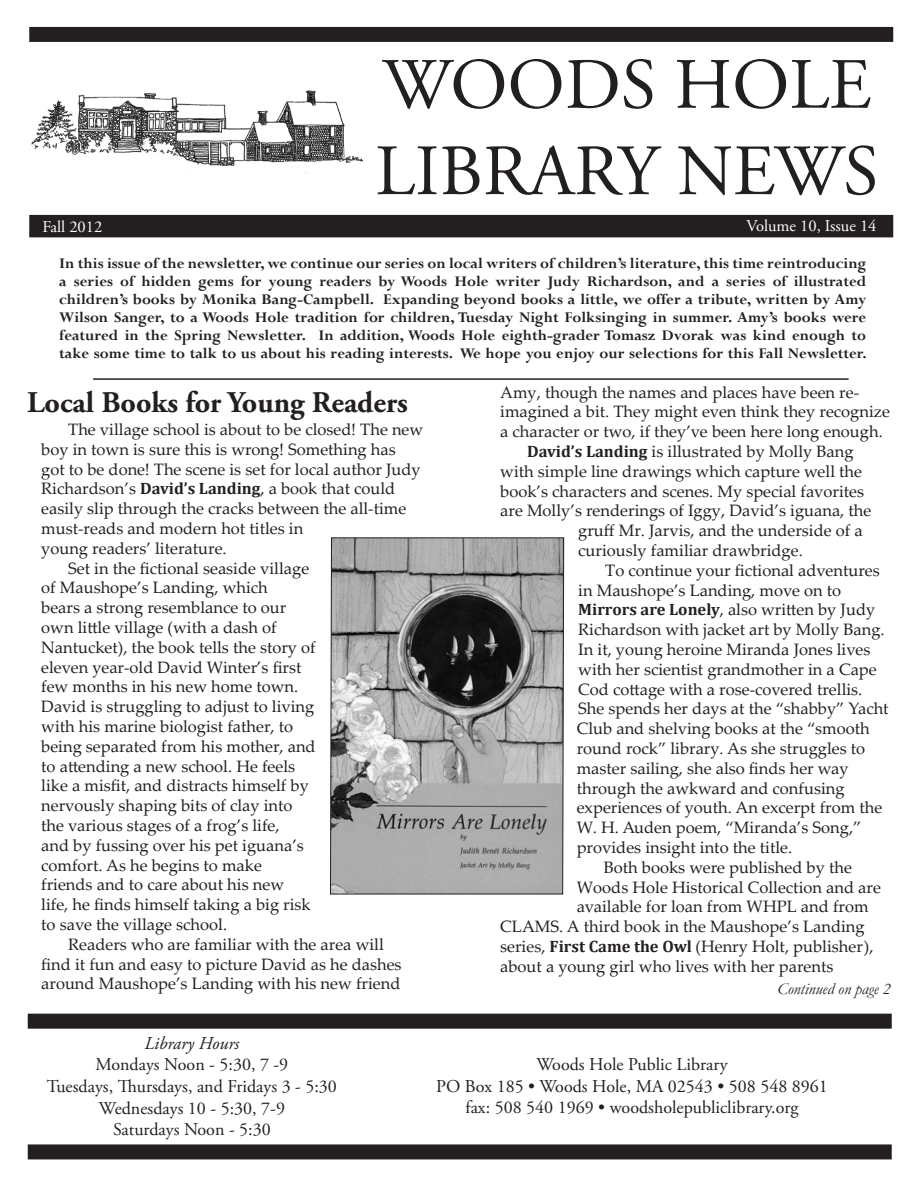
<style>
.page{position:relative;width:918px;height:1188px;background:#fff}
.page>*{position:absolute;margin:0;border:0;box-sizing:border-box;transform-origin:0 0}
.t1{font:72px/86.4px "Adobe Garamond Pro";color:#231f20}
.t2{font:700 30px "Adobe Garamond Pro";color:#231f20}
.t3{font:18px/21.6px "Adobe Garamond Pro";color:#231f20;text-align:center}
.t4{font:italic 18px "Adobe Garamond Pro";color:#231f20}
.t5{font:16.5px "Palatino Linotype";color:#231f20}
.t6{font:700 16.5px/18px "Perpetua";color:#231f20;text-align:justify}
.t7{font:16.5px "Adobe Garamond Pro";color:#fff}
.t8{font:italic 16.5px "Garamond";color:#231f20}
.s1{font-family:"Cambria";font-weight:700}
</style>
<div class="page">
<div style="left:29px;top:27px;width:864px;height:15px;background:#231f20"></div>
<div style="left:29px;top:215px;width:864px;height:22px;background:#231f20"></div>
<img style="left:31px;top:91px;width:332px;height:85px">
<div style="left:28px;top:1144px;width:864px;height:15px;background:#231f20"></div>
<div style="left:28px;top:1014px;width:864px;height:15px;background:#231f20"></div>
<svg style="left:330px;top:537px;width:234px;height:358px;background:#959595"></svg>
<hr style="left:94px;top:378px;width:754px;height:2px;background:#231f20">
<h1 class="t1" style="left:375px;top:44px;width:505px">WOODS HOLE<br>LIBRARY NEWS</h1>
<p class="t7" style="left:42px;top:216px;width:62px">Fall 2012</p>
<p class="t7" style="left:747px;top:216px;width:131px">Volume 10, Issue 14</p>
<p class="t6" style="left:59px;top:254px;width:809px">In this issue of the newsletter, we continue our series on local writers of children’s literature, this time reintroducing a series of hidden gems for young readers by Woods Hole writer Judy Richardson, and a series of illustrated children’s books by Monika Bang-Campbell. Expanding beyond books a little, we offer a tribute, written by Amy Wilson Sanger, to a Woods Hole tradition for children, Tuesday Night Folksinging in summer. Amy’s books were featured in the Spring Newsletter. In addition, Woods Hole eighth-grader Tomasz Dvorak was kind enough to take some time to talk to us about his reading interests. We hope you enjoy our selections for this Fall Newsletter.</p>
<h2 class="t2" style="left:27px;top:385px;width:382px">Local Books for Young Readers</h2>
<p class="t5" style="left:68px;top:418px;width:357px">The village school is about to be closed! The new</p>
<p class="t5" style="left:41px;top:438px;width:356px">boy in town is sure this is wrong! Something has</p>
<p class="t5" style="left:41px;top:457px;width:381px">got to be done! The scene is set for local author Judy</p>
<p class="t5" style="left:41px;top:477px;width:356px">Richardson’s <span class="s1">David’s Landing</span>, a book that could</p>
<p class="t5" style="left:41px;top:497px;width:367px">easily slip through the cracks between the all-time</p>
<p class="t5" style="left:41px;top:517px;width:264px">must-reads and modern hot titles in</p>
<p class="t5" style="left:41px;top:537px;width:187px">young readers’ literature.</p>
<p class="t5" style="left:68px;top:556px;width:242px">Set in the fictional seaside village</p>
<p class="t5" style="left:41px;top:576px;width:228px">of Maushope’s Landing, which</p>
<p class="t5" style="left:41px;top:596px;width:247px">bears a strong resemblance to our</p>
<p class="t5" style="left:41px;top:616px;width:237px">own little village (with a dash of</p>
<p class="t5" style="left:41px;top:636px;width:276px">Nantucket), the book tells the story of</p>
<p class="t5" style="left:41px;top:655px;width:262px">eleven year-old David Winter’s first</p>
<p class="t5" style="left:41px;top:675px;width:259px">few months in his new home town.</p>
<p class="t5" style="left:41px;top:695px;width:275px">David is struggling to adjust to living</p>
<p class="t5" style="left:41px;top:715px;width:253px">with his marine biologist father, to</p>
<p class="t5" style="left:41px;top:735px;width:276px">being separated from his mother, and</p>
<p class="t5" style="left:41px;top:754px;width:255px">to attending a new school. He feels</p>
<p class="t5" style="left:41px;top:774px;width:269px">like a misfit, and distracts himself by</p>
<p class="t5" style="left:41px;top:794px;width:253px">nervously shaping bits of clay into</p>
<p class="t5" style="left:41px;top:814px;width:240px">the various stages of a frog’s life,</p>
<p class="t5" style="left:41px;top:834px;width:264px">and by fussing over his pet iguana’s</p>
<p class="t5" style="left:41px;top:853px;width:222px">comfort. As he begins to make</p>
<p class="t5" style="left:41px;top:873px;width:244px">friends and to care about his new</p>
<p class="t5" style="left:41px;top:893px;width:271px">life, he finds himself taking a big risk</p>
<p class="t5" style="left:41px;top:913px;width:187px">to save the village school.</p>
<p class="t5" style="left:68px;top:933px;width:317px">Readers who are familiar with the area will</p>
<p class="t5" style="left:41px;top:952px;width:362px">find it fun and easy to picture David as he dashes</p>
<p class="t5" style="left:41px;top:972px;width:361px">around Maushope’s Landing with his new friend</p>
<p class="t8" style="left:777px;top:977px;width:115px">Continued on page 2</p>
<p class="t5" style="left:500px;top:380px;width:360px">Amy, though the names and places have been re-</p>
<p class="t5" style="left:500px;top:400px;width:391px">imagined a bit. They might even think they recognize</p>
<p class="t5" style="left:500px;top:420px;width:384px">a character or two, if they’ve been here long enough.</p>
<p class="t5" style="left:527px;top:440px;width:328px"><span class="s1">David’s Landing</span> is illustrated by Molly Bang</p>
<p class="t5" style="left:500px;top:459px;width:363px">with simple line drawings which capture well the</p>
<p class="t5" style="left:500px;top:479px;width:365px">book’s characters and scenes. My special favorites</p>
<p class="t5" style="left:500px;top:499px;width:373px">are Molly’s renderings of Iggy, David’s iguana, the</p>
<p class="t5" style="left:578px;top:519px;width:286px">gruff Mr. Jarvis, and the underside of a</p>
<p class="t5" style="left:578px;top:539px;width:226px">curiously familiar drawbridge.</p>
<p class="t5" style="left:605px;top:558px;width:276px">To continue your fictional adventures</p>
<p class="t5" style="left:578px;top:578px;width:265px">in Maushope’s Landing, move on to</p>
<p class="t5" style="left:578px;top:598px;width:299px"><span class="s1">Mirrors are Lonely</span>, also written by Judy</p>
<p class="t5" style="left:578px;top:618px;width:308px">Richardson with jacket art by Molly Bang.</p>
<p class="t5" style="left:578px;top:638px;width:294px">In it, young heroine Miranda Jones lives</p>
<p class="t5" style="left:578px;top:657px;width:300px">with her scientist grandmother in a Cape</p>
<p class="t5" style="left:578px;top:677px;width:286px">Cod cottage with a rose-covered trellis.</p>
<p class="t5" style="left:578px;top:697px;width:312px">She spends her days at the “shabby” Yacht</p>
<p class="t5" style="left:577px;top:717px;width:295px">Club and shelving books at the “smooth</p>
<p class="t5" style="left:577px;top:737px;width:290px">round rock” library. As she struggles to</p>
<p class="t5" style="left:577px;top:756px;width:273px">master sailing, she also finds her way</p>
<p class="t5" style="left:577px;top:776px;width:269px">through the awkward and confusing</p>
<p class="t5" style="left:577px;top:796px;width:307px">experiences of youth. An excerpt from the</p>
<p class="t5" style="left:577px;top:816px;width:286px">W. H. Auden poem, “Miranda’s Song,”</p>
<p class="t5" style="left:577px;top:836px;width:217px">provides insight into the title.</p>
<p class="t5" style="left:604px;top:855px;width:250px">Both books were published by the</p>
<p class="t5" style="left:577px;top:875px;width:306px">Woods Hole Historical Collection and are</p>
<p class="t5" style="left:577px;top:895px;width:293px">available for loan from WHPL and from</p>
<p class="t5" style="left:500px;top:915px;width:366px">CLAMS. A third book in the Maushope’s Landing</p>
<p class="t5" style="left:500px;top:935px;width:375px">series, <span class="s1">First Came the Owl</span> (Henry Holt, publisher),</p>
<p class="t5" style="left:500px;top:954px;width:335px">about a young girl who lives with her parents</p>
<p class="t4" style="left:145px;top:1032px;width:96px">Library Hours</p>
<p class="t3" style="left:47px;top:1054px;width:292px">Mondays Noon - 5:30, 7 -9<br>Tuesdays, Thursdays, and Fridays 3 - 5:30<br>Wednesdays 10 - 5:30, 7-9<br>Saturdays Noon - 5:30</p>
<p class="t3" style="left:436px;top:1054px;width:393px">Woods Hole Public Library<br>PO Box 185 • Woods Hole, MA 02543 • 508 548 8961 fax: 508 540 1969 • woodsholepubliclibrary.org</p>
</div>
